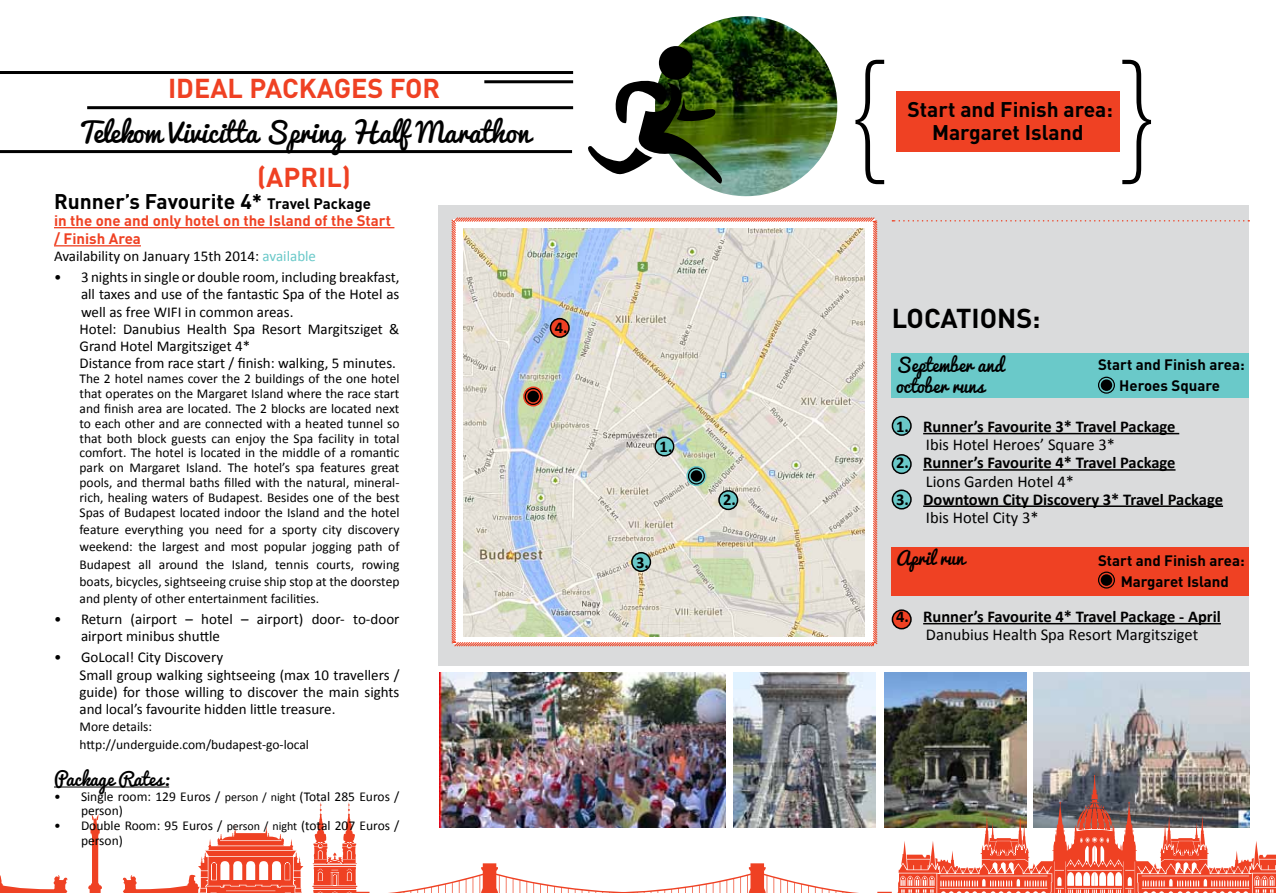
<style>
.page{position:relative;width:1276px;height:893px;background:#fff}
.page>*{position:absolute;margin:0;border:0;box-sizing:border-box;transform-origin:0 0}
.t1{font:27px "Pacifico";color:#000}
.t2{font:700 27px "DIN";color:#ef4123}
.t3{font:700 27px "DIN";color:#000}
.t4{font:700 21px/23.1px "DIN";color:#000;text-align:center}
.t5{font:18px "Pacifico";color:#000}
.t6{font:700 16.5px "Calibri";color:#000}
.t7{font:16.5px "Calibri";color:#000}
.List_Paragraph{font:15px/17.2px "Calibri";color:#000;text-align:justify}
.t8{font:700 15px "DIN";color:#000}
.t9{font:700 15px/18.1px "DIN";color:#ef4123}
.List_Paragraph-2{font:13.5px/14.9px "Calibri";color:#000;text-align:justify}
.s1{font-size:15px}
.s2{color:#6ac9c9}
.s3{font-size:12px}
</style>
<div class="page">
<div style="left:438px;top:205px;width:811px;height:460px;background:#dadbdc"></div>
<svg style="left:451px;top:217px;width:427px;height:430px;background:#f5d1cb"></svg>
<hr style="left:0;top:71px;width:573px;height:3px;background:#000">
<hr style="left:484px;top:80px;width:89px;height:3px;background:#000">
<hr style="left:87px;top:106px;width:486px;height:3px;background:#000">
<hr style="left:0;top:150px;width:572px;height:3px;background:#000">
<img style="left:658px;top:16px;width:179px;height:180px">
<svg style="left:892px;top:220px;width:357px;height:2px"></svg>
<div style="left:659px;top:46px;width:33px;height:34px;background:#000;border-radius:50%"></div>
<svg style="left:588px;top:76px;width:136px;height:112px"></svg>
<img style="left:464px;top:229px;width:401px;height:408px">
<div style="left:896px;top:92px;width:223px;height:60px;background:#ef4123"></div>
<svg style="left:855px;top:60px;width:29px;height:124px"></svg>
<svg style="left:1122px;top:60px;width:29px;height:124px"></svg>
<div style="left:892px;top:417px;width:19px;height:18px;background:#6ac9c9;border-radius:50%"></div>
<div style="left:891px;top:416px;width:20px;height:20px;border:2px solid #000;border-radius:50%"></div>
<div style="left:655px;top:437px;width:18px;height:19px;background:#6ac9c9;border-radius:50%"></div>
<div style="left:654px;top:436px;width:20px;height:20px;border:2px solid #000;border-radius:50%"></div>
<div style="left:550px;top:319px;width:19px;height:18px;background:#ef4123;border-radius:50%"></div>
<div style="left:550px;top:318px;width:20px;height:20px;border:2px solid #000;border-radius:50%"></div>
<div style="left:719px;top:491px;width:18px;height:18px;background:#6ac9c9;border-radius:50%"></div>
<div style="left:718px;top:490px;width:20px;height:20px;border:2px solid #000;border-radius:50%"></div>
<svg style="left:687px;top:467px;width:18px;height:18px"></svg>
<div style="left:686px;top:466px;width:20px;height:20px;border:2px solid #6ac9c9;border-radius:50%"></div>
<div style="left:690px;top:469px;width:13px;height:13px;background:#000;border-radius:50%"></div>
<div style="left:689px;top:469px;width:14px;height:14px;border:2px solid #6ac9c9;border-radius:50%"></div>
<div style="left:632px;top:553px;width:18px;height:18px;background:#6ac9c9;border-radius:50%"></div>
<div style="left:631px;top:552px;width:20px;height:20px;border:2px solid #000;border-radius:50%"></div>
<div style="left:892px;top:455px;width:19px;height:18px;background:#6ac9c9;border-radius:50%"></div>
<div style="left:891px;top:454px;width:20px;height:20px;border:2px solid #000;border-radius:50%"></div>
<div style="left:892px;top:490px;width:19px;height:19px;background:#6ac9c9;border-radius:50%"></div>
<div style="left:891px;top:489px;width:20px;height:21px;border:2px solid #000;border-radius:50%"></div>
<div style="left:892px;top:610px;width:19px;height:19px;background:#ef4123;border-radius:50%"></div>
<div style="left:891px;top:609px;width:20px;height:20px;border:2px solid #000;border-radius:50%"></div>
<img style="left:439px;top:672px;width:287px;height:103px">
<img style="left:733px;top:672px;width:142px;height:103px">
<img style="left:884px;top:672px;width:142px;height:103px">
<img style="left:1033px;top:672px;width:216px;height:103px">
<img style="left:0;top:775px;width:1276px;height:118px">
<hr style="left:54px;top:227px;width:340px;height:1px;background:#ef4123">
<hr style="left:54px;top:245px;width:87px;height:1px;background:#ef4123">
<hr style="left:54px;top:786px;width:115px;height:1px;background:#000">
<div style="left:891px;top:353px;width:358px;height:44px;background:#6ac9c9"></div>
<div style="left:891px;top:547px;width:358px;height:49px;background:#ef4123"></div>
<hr style="left:923px;top:433px;width:256px;height:1px;background:#000">
<hr style="left:923px;top:469px;width:252px;height:2px;background:#000">
<hr style="left:923px;top:505px;width:300px;height:2px;background:#000">
<hr style="left:923px;top:623px;width:297px;height:1px;background:#000">
<svg style="left:1097px;top:376px;width:18px;height:18px"></svg>
<div style="left:1096px;top:375px;width:20px;height:20px;border:2px solid #6ac9c9;border-radius:50%"></div>
<div style="left:1100px;top:379px;width:13px;height:13px;background:#000;border-radius:50%"></div>
<div style="left:1099px;top:378px;width:14px;height:14px;border:2px solid #6ac9c9;border-radius:50%"></div>
<svg style="left:1097px;top:571px;width:18px;height:18px"></svg>
<div style="left:1096px;top:570px;width:20px;height:20px;border:2px solid #ef4123;border-radius:50%"></div>
<div style="left:1100px;top:574px;width:13px;height:13px;background:#000;border-radius:50%"></div>
<div style="left:1099px;top:573px;width:14px;height:14px;border:2px solid #ef4123;border-radius:50%"></div>
<svg style="left:524px;top:387px;width:18px;height:19px"></svg>
<div style="left:523px;top:386px;width:20px;height:20px;border:2px solid #ef4123;border-radius:50%"></div>
<div style="left:526px;top:390px;width:14px;height:13px;background:#000;border-radius:50%"></div>
<div style="left:526px;top:389px;width:14px;height:15px;border:2px solid #ef4123;border-radius:50%"></div>
<p class="t2" style="left:168px;top:70px;width:274px">IDEAL PACKAGES FOR</p>
<p class="t1" style="left:78px;top:108px;width:453px">Telekom Vivicitta Spring Half Marathon</p>
<p class="t2" style="left:257px;top:160px;width:95px">(APRIL)</p>
<p class="t4" style="left:54px;top:189px;width:318px">Runner’s Favourite 4* <span class="s1">Travel Package</span></p>
<p class="t9" style="left:54px;top:210px;width:338px">in the one and only hotel on the Island of the Start / Finish Area</p>
<p class="List_Paragraph" style="left:54px;top:247px;width:264px">Availability on January 15th 2014: <span class="s2">available</span></p>
<p class="List_Paragraph" style="left:81px;top:268px;width:320px;text-indent:-27px">• 3 nights in single or double room, including breakfast, all taxes and use of the fantastic Spa of the Hotel as well as free WIFI in common areas.</p>
<p class="List_Paragraph" style="left:80px;top:320px;width:321px">Hotel: Danubius Health Spa Resort Margitsziget &amp;<br>Grand Hotel Margitsziget 4*</p>
<p class="List_Paragraph" style="left:80px;top:355px;width:318px">Distance from race start / finish: walking, 5 minutes.</p>
<p class="List_Paragraph-2" style="left:80px;top:371px;width:321px">The 2 hotel names cover the 2 buildings of the one hotel that operates on the Margaret Island where the race start and finish area are located. The 2 blocks are located next to each other and are connected with a heated tunnel so that both block guests can enjoy the Spa facility in total comfort. The hotel is located in the middle of a romantic park on Margaret Island. The hotel’s spa features great pools, and thermal baths filled with the natural, mineral&shy;rich, healing waters of Budapest. Besides one of the best Spas of Budapest located indoor the Island and the hotel</p>
<p class="List_Paragraph-2" style="left:80px;top:521px;width:321px;line-height:17.2px">feature everything you need for a sporty city discovery weekend: the largest and most popular jogging path of Budapest all around the Island, tennis courts, rowing boats, bicycles, sightseeing cruise ship stop at the doorstep and plenty of other entertainment facilities.</p>
<p class="List_Paragraph" style="left:81px;top:610px;width:320px;text-indent:-27px">• Return (airport – hotel – airport) door- to-door airport minibus shuttle</p>
<p class="List_Paragraph" style="left:54px;top:649px;width:171px">• GoLocal! City Discovery</p>
<p class="List_Paragraph" style="left:80px;top:666px;width:321px">Small group walking sightseeing (max 10 travellers / guide) for those willing to discover the main sights and local’s favourite hidden little treasure.</p>
<p class="List_Paragraph-2" style="left:80px;top:719px;width:74px">More details:</p>
<p class="List_Paragraph-2" style="left:80px;top:737px;width:231px">http://underguide.com/budapest-go-local</p>
<p class="t5" style="left:54px;top:763px;width:117px">Package Rates:</p>
<p class="List_Paragraph-2" style="left:81px;top:789px;width:320px;text-indent:-27px">• Single room: 129 Euros / <span class="s3">person / night</span> (Total 285 Euros / person)</p>
<p class="List_Paragraph-2" style="left:81px;top:818px;width:320px;text-indent:-27px">• Double Room: 95 Euros / <span class="s3">person / night</span> (total 207 Euros / person)</p>
<p class="t6" style="left:555px;top:317px;width:14px">4.</p>
<p class="t6" style="left:659px;top:436px;width:14px">1.</p>
<p class="t6" style="left:636px;top:551px;width:14px">3.</p>
<p class="t6" style="left:723px;top:489px;width:14px">2.</p>
<p class="t4" style="left:907px;top:97px;width:207px">Start and Finish area:<br>Margaret Island</p>
<p class="t3" style="left:891px;top:301px;width:150px">LOCATIONS:</p>
<p class="t5" style="left:896px;top:349px;width:110px">September and</p>
<p class="t5" style="left:896px;top:370px;width:90px">october runs</p>
<p class="t6" style="left:896px;top:416px;width:281px">1. Runner’s Favourite 3* Travel Package</p>
<p class="t7" style="left:926px;top:434px;width:190px">Ibis Hotel Heroes’ Square 3*</p>
<p class="t6" style="left:896px;top:452px;width:281px">2. Runner’s Favourite 4* Travel Package</p>
<p class="t7" style="left:926px;top:471px;width:150px">Lions Garden Hotel 4*</p>
<p class="t6" style="left:896px;top:489px;width:328px">3. Downtown City Discovery 3* Travel Package</p>
<p class="t7" style="left:926px;top:507px;width:114px">Ibis Hotel City 3*</p>
<p class="t5" style="left:896px;top:542px;width:70px">April run</p>
<p class="t6" style="left:896px;top:606px;width:326px">4. Runner’s Favourite 4* Travel Package - April</p>
<p class="t7" style="left:926px;top:624px;width:274px">Danubius Health Spa Resort Margitsziget</p>
<p class="t8" style="left:1098px;top:355px;width:148px">Start and Finish area:</p>
<p class="t8" style="left:1119px;top:376px;width:102px">Heroes Square</p>
<p class="t8" style="left:1098px;top:551px;width:148px">Start and Finish area:</p>
<p class="t8" style="left:1120px;top:572px;width:110px">Margaret Island</p>
</div>
